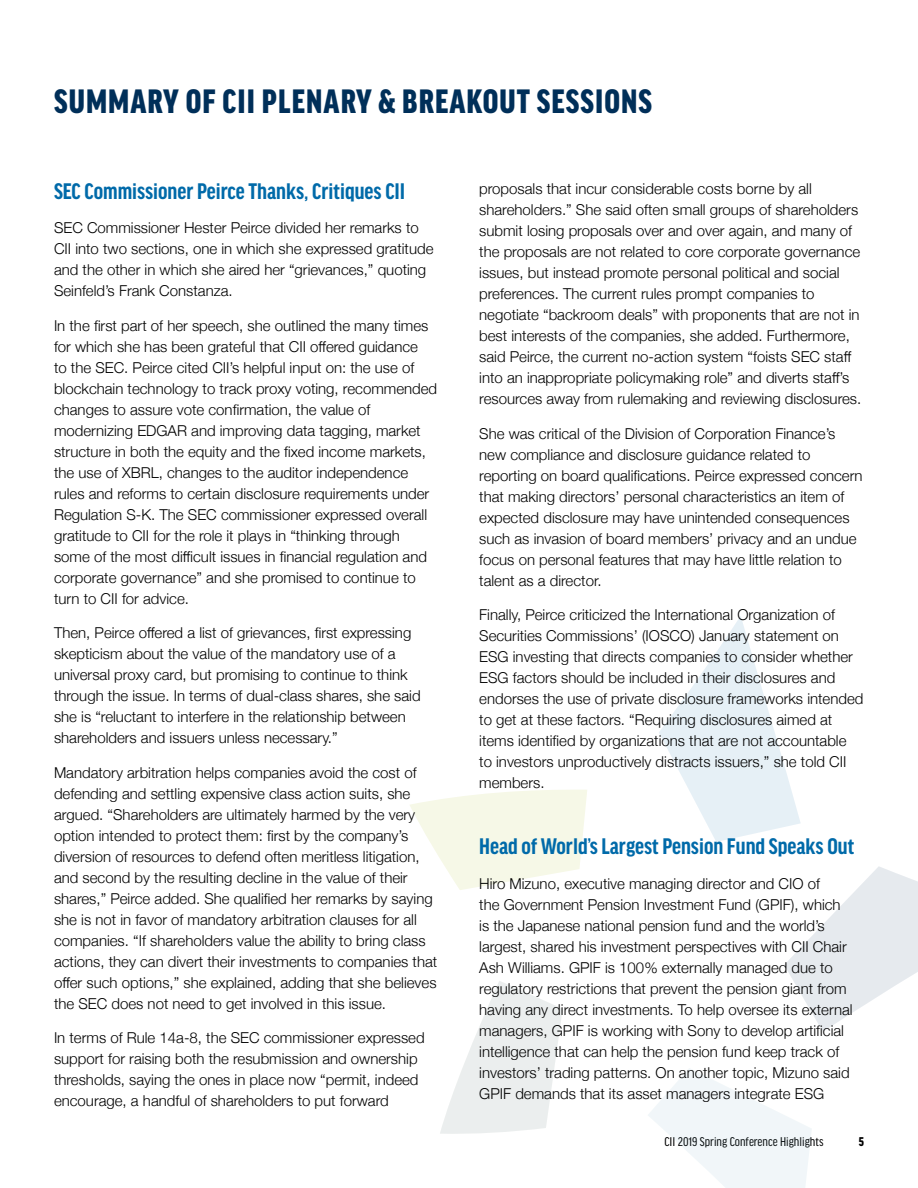
<style>
.page{position:relative;width:918px;height:1188px;background:#fff}
.page>*{position:absolute;margin:0;border:0;box-sizing:border-box;transform-origin:0 0}
.t1{font:900 condensed 36px "Good Headline Pro";letter-spacing:.03em;color:#002f59}
.t2{font:700 condensed 24px "Good Headline Pro";color:#006aa9}
.t3{font:300 15px/21px "Helvetica Neue";color:#000}
.t4{font:condensed 13.5px "Good Headline Pro";color:#000}
.t5{font:900 condensed 13.5px "Good Headline Pro";color:#000}
</style>
<div class="page">
<svg style="left:410px;top:790px;width:177px;height:100px"></svg>
<svg style="left:659px;top:616px;width:142px;height:226px"></svg>
<svg style="left:784px;top:866px;width:134px;height:165px"></svg>
<svg style="left:440px;top:981px;width:123px;height:153px"></svg>
<svg style="left:648px;top:1068px;width:164px;height:120px"></svg>
<h1 class="t1" style="left:54px;top:82px;width:599px">SUMMARY OF CII PLENARY &amp; BREAKOUT SESSIONS</h1>
<h2 class="t2" style="left:54px;top:180px;width:353px">SEC Commissioner Peirce Thanks, Critiques CII</h2>
<p class="t3" style="left:54px;top:216px;width:381px">SEC Commissioner Hester Peirce divided her remarks to CII into two sections, one in which she expressed gratitude and the other in which she aired her “grievances,” quoting Seinfeld’s Frank Constanza.</p>
<p class="t3" style="left:54px;top:314px;width:385px">In the first part of her speech, she outlined the many times for which she has been grateful that CII offered guidance<br>to the SEC. Peirce cited CII’s helpful input on: the use of blockchain technology to track proxy voting, recommended changes to assure vote confirmation, the value of modernizing EDGAR and improving data tagging, market structure in both the equity and the fixed income markets, the use of XBRL, changes to the auditor independence rules and reforms to certain disclosure requirements under Regulation S-K. The SEC commissioner expressed overall gratitude to CII for the role it plays in “thinking through some of the most difficult issues in financial regulation and corporate governance” and she promised to continue to turn to CII for advice.</p>
<p class="t3" style="left:54px;top:621px;width:368px">Then, Peirce offered a list of grievances, first expressing skepticism about the value of the mandatory use of a universal proxy card, but promising to continue to think through the issue. In terms of dual-class shares, she said she is “reluctant to interfere in the relationship between shareholders and issuers unless necessary.”</p>
<p class="t3" style="left:54px;top:761px;width:385px">Mandatory arbitration helps companies avoid the cost of defending and settling expensive class action suits, she argued. “Shareholders are ultimately harmed by the very option intended to protect them: first by the company’s diversion of resources to defend often meritless litigation, and second by the resulting decline in the value of their shares,” Peirce added. She qualified her remarks by saying she is not in favor of mandatory arbitration clauses for all companies. “If shareholders value the ability to bring class actions, they can divert their investments to companies that offer such options,” she explained, adding that she believes the SEC does not need to get involved in this issue.</p>
<p class="t3" style="left:54px;top:1026px;width:372px">In terms of Rule 14a-8, the SEC commissioner expressed support for raising both the resubmission and ownership thresholds, saying the ones in place now “permit, indeed encourage, a handful of shareholders to put forward</p>
<p class="t3" style="left:479px;top:177px;width:384px">proposals that incur considerable costs borne by all shareholders.” She said often small groups of shareholders submit losing proposals over and over again, and many of the proposals are not related to core corporate governance issues, but instead promote personal political and social preferences. The current rules prompt companies to negotiate “backroom deals” with proponents that are not in best interests of the companies, she added. Furthermore, said Peirce, the current no-action system “foists SEC staff into an inappropriate policymaking role” and diverts staff’s resources away from rulemaking and reviewing disclosures.</p>
<p class="t3" style="left:479px;top:422px;width:385px">She was critical of the Division of Corporation Finance’s new compliance and disclosure guidance related to reporting on board qualifications. Peirce expressed concern that making directors’ personal characteristics an item of expected disclosure may have unintended consequences such as invasion of board members’ privacy and an undue focus on personal features that may have little relation to talent as a director.</p>
<p class="t3" style="left:479px;top:603px;width:386px">Finally, Peirce criticized the International Organization of Securities Commissions’ (IOSCO) January statement on ESG investing that directs companies to consider whether ESG factors should be included in their disclosures and endorses the use of private disclosure frameworks intended to get at these factors. “Requiring disclosures aimed at items identified by organizations that are not accountable<br>to investors unproductively distracts issuers,” she told CII members.</p>
<h2 class="t2" style="left:479px;top:835px;width:376px">Head of World’s Largest Pension Fund Speaks Out</h2>
<p class="t3" style="left:479px;top:872px;width:375px">Hiro Mizuno, executive managing director and CIO of<br>the Government Pension Investment Fund (GPIF), which is the Japanese national pension fund and the world’s largest, shared his investment perspectives with CII Chair Ash Williams. GPIF is 100% externally managed due to regulatory restrictions that prevent the pension giant from having any direct investments. To help oversee its external managers, GPIF is working with Sony to develop artificial intelligence that can help the pension fund keep track of investors’ trading patterns. On another topic, Mizuno said GPIF demands that its asset managers integrate ESG</p>
<p class="t4" style="left:664px;top:1134px;width:161px">CII 2019 Spring Conference Highlights</p>
<p class="t5" style="left:859px;top:1134px;width:7px">5</p>
</div>
